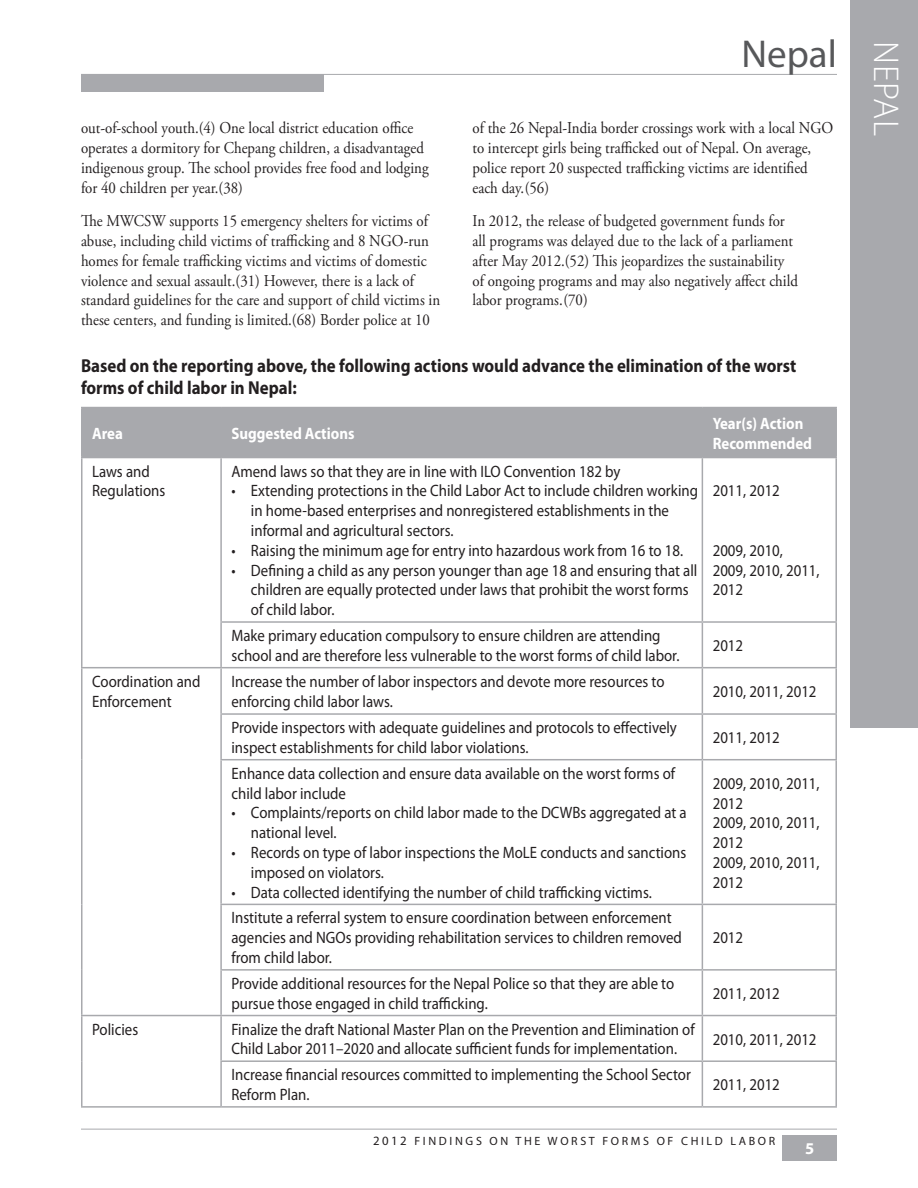
<style>
.page{position:relative;width:918px;height:1188px;background:#fff}
.page>*{position:absolute;margin:0;border:0;box-sizing:border-box;transform-origin:0 0}
.t1{font:39px "Myriad Pro";color:#57585a}
.t2{font:300 36px "Myriad Pro";letter-spacing:.02em;color:#fff}
.t3{font:700 18.75px/22.5px "Myriad Pro";color:#231f20;scale:.9 1}
.t4{font:16.5px/19.8px "Myriad Pro";color:#231f20;scale:.9 1}
.t5{font:16.5px/19.8px "Adobe Garamond Pro";color:#231f20;scale:.9 1}
.t6{font:700 16.5px/19.8px "Myriad Pro";color:#fff;scale:.9 1}
.t7{font:700 16.5px "Myriad Pro";color:#fff}
.t8{font:12px "Myriad Pro";letter-spacing:.22em;color:#231f20}
.s1{font-size:12.75px}
</style>
<div class="page">
<div style="left:81px;top:74px;width:243px;height:18px;background:#a8a9ad"></div>
<hr style="left:81px;top:74px;width:756px;height:1px;background:#a8a9ad">
<div style="left:782px;top:1136px;width:55px;height:25px;background:#a8a9ad"></div>
<hr style="left:81px;top:1129px;width:756px;height:1px;background:#a8a9ad">
<div style="left:850px;top:0;width:68px;height:728px;background:#a8a9ad"></div>
<div style="left:82px;top:408px;width:753px;height:49px;background:#a8a9ad"></div>
<hr style="left:81px;top:407px;width:140px;height:1px;background:#a8a9ad">
<hr style="left:81px;top:408px;width:1px;height:49px;background:#a8a9ad">
<hr style="left:221px;top:407px;width:481px;height:1px;background:#a8a9ad">
<hr style="left:220px;top:408px;width:2px;height:49px;background:#a8a9ad">
<hr style="left:702px;top:407px;width:135px;height:1px;background:#a8a9ad">
<hr style="left:702px;top:408px;width:1px;height:49px;background:#a8a9ad">
<hr style="left:835px;top:408px;width:2px;height:49px;background:#a8a9ad">
<hr style="left:81px;top:1106px;width:140px;height:2px;background:#a8a9ad">
<hr style="left:221px;top:1106px;width:481px;height:2px;background:#a8a9ad">
<hr style="left:702px;top:1106px;width:135px;height:2px;background:#a8a9ad">
<hr style="left:81px;top:457px;width:140px;height:1px;background:#a8a9ad">
<hr style="left:221px;top:457px;width:481px;height:1px;background:#a8a9ad">
<hr style="left:702px;top:457px;width:135px;height:1px;background:#a8a9ad">
<hr style="left:81px;top:458px;width:1px;height:164px;background:#a8a9ad">
<hr style="left:81px;top:622px;width:1px;height:45px;background:#a8a9ad">
<hr style="left:220px;top:458px;width:2px;height:163px;background:#a8a9ad">
<hr style="left:702px;top:458px;width:1px;height:163px;background:#a8a9ad">
<hr style="left:835px;top:458px;width:2px;height:163px;background:#a8a9ad">
<hr style="left:220px;top:621px;width:482px;height:2px;background:#a8a9ad">
<hr style="left:220px;top:623px;width:2px;height:44px;background:#a8a9ad">
<hr style="left:702px;top:621px;width:135px;height:2px;background:#a8a9ad">
<hr style="left:702px;top:623px;width:1px;height:44px;background:#a8a9ad">
<hr style="left:835px;top:623px;width:2px;height:44px;background:#a8a9ad">
<hr style="left:81px;top:667px;width:140px;height:1px;background:#a8a9ad">
<hr style="left:81px;top:668px;width:1px;height:46px;background:#a8a9ad">
<hr style="left:81px;top:714px;width:1px;height:46px;background:#a8a9ad">
<hr style="left:81px;top:760px;width:1px;height:144px;background:#a8a9ad">
<hr style="left:81px;top:904px;width:1px;height:66px;background:#a8a9ad">
<hr style="left:81px;top:970px;width:1px;height:45px;background:#a8a9ad">
<hr style="left:221px;top:667px;width:481px;height:1px;background:#a8a9ad">
<hr style="left:220px;top:668px;width:2px;height:45px;background:#a8a9ad">
<hr style="left:702px;top:667px;width:135px;height:1px;background:#a8a9ad">
<hr style="left:702px;top:668px;width:1px;height:45px;background:#a8a9ad">
<hr style="left:835px;top:668px;width:2px;height:45px;background:#a8a9ad">
<hr style="left:220px;top:713px;width:482px;height:2px;background:#a8a9ad">
<hr style="left:220px;top:715px;width:2px;height:44px;background:#a8a9ad">
<hr style="left:702px;top:713px;width:135px;height:2px;background:#a8a9ad">
<hr style="left:702px;top:715px;width:1px;height:44px;background:#a8a9ad">
<hr style="left:835px;top:715px;width:2px;height:44px;background:#a8a9ad">
<hr style="left:220px;top:759px;width:482px;height:1px;background:#a8a9ad">
<hr style="left:220px;top:760px;width:2px;height:144px;background:#a8a9ad">
<hr style="left:702px;top:759px;width:135px;height:1px;background:#a8a9ad">
<hr style="left:702px;top:760px;width:1px;height:144px;background:#a8a9ad">
<hr style="left:835px;top:760px;width:2px;height:144px;background:#a8a9ad">
<hr style="left:220px;top:904px;width:482px;height:1px;background:#a8a9ad">
<hr style="left:220px;top:905px;width:2px;height:64px;background:#a8a9ad">
<hr style="left:702px;top:904px;width:135px;height:1px;background:#a8a9ad">
<hr style="left:702px;top:905px;width:1px;height:64px;background:#a8a9ad">
<hr style="left:835px;top:905px;width:2px;height:64px;background:#a8a9ad">
<hr style="left:220px;top:969px;width:482px;height:2px;background:#a8a9ad">
<hr style="left:220px;top:971px;width:2px;height:44px;background:#a8a9ad">
<hr style="left:702px;top:969px;width:135px;height:2px;background:#a8a9ad">
<hr style="left:702px;top:971px;width:1px;height:44px;background:#a8a9ad">
<hr style="left:835px;top:971px;width:2px;height:44px;background:#a8a9ad">
<hr style="left:81px;top:1015px;width:140px;height:1px;background:#a8a9ad">
<hr style="left:81px;top:1016px;width:1px;height:45px;background:#a8a9ad">
<hr style="left:81px;top:1061px;width:1px;height:45px;background:#a8a9ad">
<hr style="left:221px;top:1015px;width:481px;height:1px;background:#a8a9ad">
<hr style="left:220px;top:1016px;width:2px;height:44px;background:#a8a9ad">
<hr style="left:702px;top:1015px;width:135px;height:1px;background:#a8a9ad">
<hr style="left:702px;top:1016px;width:1px;height:44px;background:#a8a9ad">
<hr style="left:835px;top:1016px;width:2px;height:44px;background:#a8a9ad">
<hr style="left:220px;top:1060px;width:482px;height:2px;background:#a8a9ad">
<hr style="left:220px;top:1062px;width:2px;height:44px;background:#a8a9ad">
<hr style="left:702px;top:1060px;width:135px;height:2px;background:#a8a9ad">
<hr style="left:702px;top:1062px;width:1px;height:44px;background:#a8a9ad">
<hr style="left:835px;top:1062px;width:2px;height:44px;background:#a8a9ad">
<p class="t5" style="left:81px;top:119px;width:388px">out-of-school youth.(4) One local district education office operates a dormitory for Chepang children, a disadvantaged indigenous group. The school provides free food and lodging for 40 children per year.(38)</p>
<p class="t5" style="left:81px;top:212px;width:401px">The MWCSW supports 15 emergency shelters for victims of abuse, including child victims of trafficking and 8 NGO-run homes for female trafficking victims and victims of domestic violence and sexual assault.(31) However, there is a lack of standard guidelines for the care and support of child victims in these centers, and funding is limited.(68) Border police at 10</p>
<h1 class="t1" style="left:742px;top:30px;width:97px">Nepal</h1>
<p class="t5" style="left:473px;top:119px;width:402px">of the 26 Nepal-India border crossings work with a local NGO to intercept girls being trafficked out of Nepal. On average, police report 20 suspected trafficking victims are identified each day.(56)</p>
<p class="t5" style="left:473px;top:212px;width:363px">In 2012, the release of budgeted government funds for all programs was delayed due to the lack of a parliament after May 2012.(52) This jeopardizes the sustainability of ongoing programs and may also negatively affect child labor programs.(70)</p>
<p class="t3" style="left:81px;top:353px;width:796px">Based on the reporting above, the following actions would advance the elimination of the worst forms of child labor in Nepal:</p>
<p class="t6" style="left:92px;top:423px;width:36px">Area</p>
<p class="t6" style="left:231px;top:423px;width:138px">Suggested Actions</p>
<p class="t6" style="left:713px;top:413px;width:112px">Year(s) Action<br>Recommended</p>
<p class="t4" style="left:92px;top:461px;width:83px">Laws and<br>Regulations</p>
<p class="t4" style="left:231px;top:461px;width:434px">Amend laws so that they are in line with ILO Convention 182 by</p>
<p class="t4" style="left:251px;top:481px;width:498px;text-indent:-20px">• Extending protections in the Child Labor Act to include children working in home-based enterprises and nonregistered establishments in the informal and agricultural sectors.</p>
<p class="t4" style="left:231px;top:540px;width:503px">• Raising the minimum age for entry into hazardous work from 16 to 18.</p>
<p class="t4" style="left:251px;top:560px;width:498px;text-indent:-19px">• Defining a child as any person younger than age 18 and ensuring that all children are equally protected under laws that prohibit the worst forms of child labor.</p>
<p class="t4" style="left:713px;top:481px;width:76px">2011, 2012</p>
<p class="t4" style="left:713px;top:540px;width:120px">2009, 2010,<br>2009, 2010, 2011,<br>2012</p>
<p class="t4" style="left:231px;top:625px;width:499px">Make primary education compulsory to ensure children are attending school and are therefore less vulnerable to the worst forms of child labor.</p>
<p class="t4" style="left:713px;top:635px;width:35px">2012</p>
<p class="t4" style="left:92px;top:671px;width:122px">Coordination and<br>Enforcement</p>
<p class="t4" style="left:231px;top:671px;width:483px">Increase the number of labor inspectors and devote more resources to enforcing child labor laws.</p>
<p class="t4" style="left:713px;top:681px;width:117px">2010, 2011, 2012</p>
<p class="t4" style="left:231px;top:717px;width:496px">Provide inspectors with adequate guidelines and protocols to effectively inspect establishments for child labor violations.</p>
<p class="t4" style="left:713px;top:727px;width:76px">2011, 2012</p>
<p class="t4" style="left:231px;top:763px;width:495px">Enhance data collection and ensure data available on the worst forms of child labor include</p>
<p class="t4" style="left:251px;top:803px;width:486px;text-indent:-19px">• Complaints/reports on child labor made to the DCWBs aggregated at a national level.</p>
<p class="t4" style="left:251px;top:842px;width:485px;text-indent:-19px">• Records on type of labor inspections the MoLE conducts and sanctions imposed on violators.</p>
<p class="t4" style="left:231px;top:882px;width:469px">• Data collected identifying the number of child trafficking victims.</p>
<p class="t4" style="left:713px;top:773px;width:120px">2009, 2010, 2011,<br>2012<br>2009, 2010, 2011,<br>2012<br>2009, 2010, 2011,<br>2012</p>
<p class="t4" style="left:231px;top:908px;width:502px">Institute a referral system to ensure coordination between enforcement agencies and NGOs providing rehabilitation services to children removed from child labor.</p>
<p class="t4" style="left:713px;top:928px;width:35px">2012</p>
<p class="t4" style="left:231px;top:973px;width:493px">Provide additional resources for the Nepal Police so that they are able to pursue those engaged in child trafficking.</p>
<p class="t4" style="left:713px;top:983px;width:76px">2011, 2012</p>
<p class="t4" style="left:92px;top:1019px;width:53px">Policies</p>
<p class="t4" style="left:231px;top:1019px;width:516px">Finalize the draft National Master Plan on the Prevention and Elimination of<br>Child Labor 2011–2020 and allocate sufficient funds for implementation.</p>
<p class="t4" style="left:713px;top:1029px;width:117px">2010, 2011, 2012</p>
<p class="t4" style="left:231px;top:1065px;width:512px">Increase financial resources committed to implementing the School Sector<br>Reform Plan.</p>
<p class="t4" style="left:713px;top:1075px;width:76px">2011, 2012</p>
<p class="t8" style="left:373px;top:1134px;width:404px"><span class="s1">2012</span> findings on the worst forms of child labor</p>
<p class="t7" style="left:805px;top:1138px;width:11px">5</p>
<h2 class="t2" style="left:906px;top:41px;width:97px;rotate:90deg">Nepal</h2>
</div>
